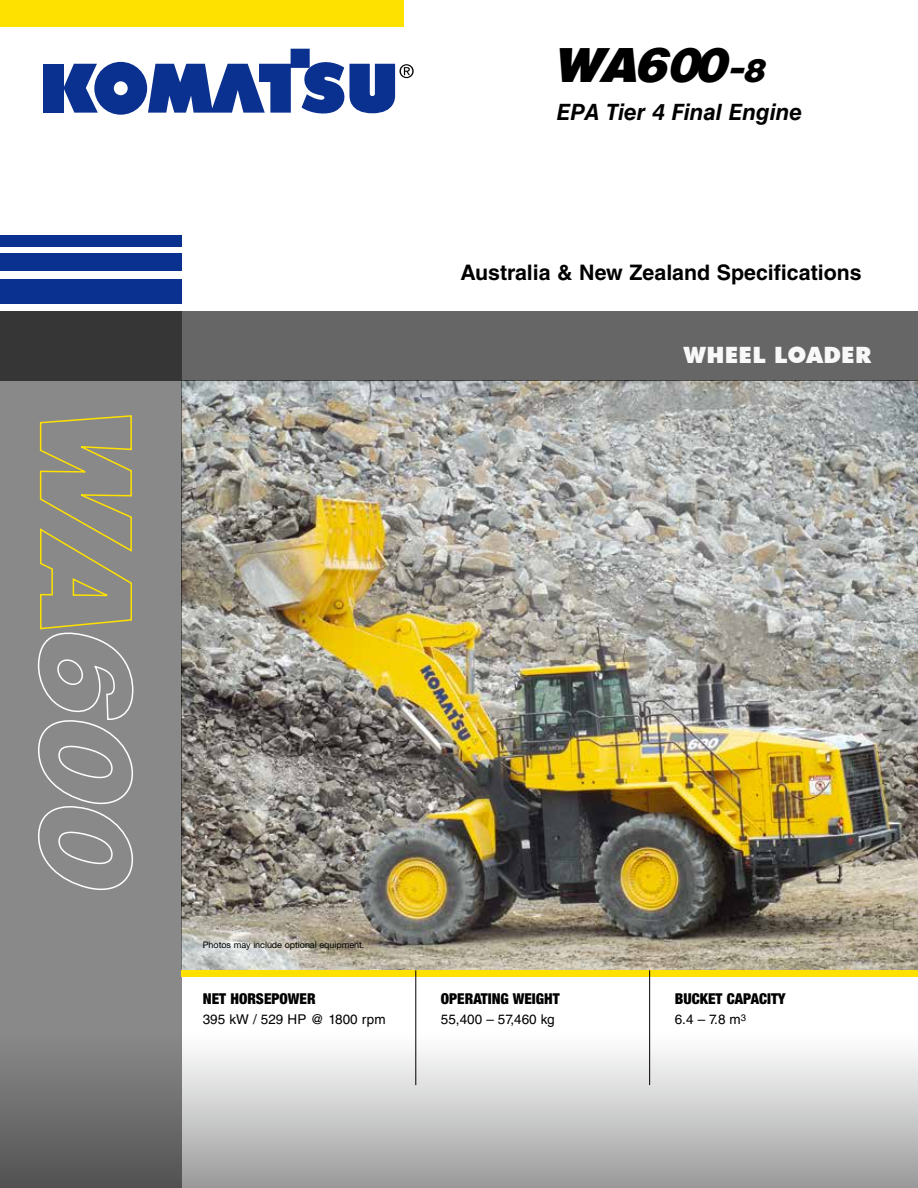
<style>
.page{position:relative;width:918px;height:1188px;background:#fff}
.page>*{position:absolute;margin:0;border:0;box-sizing:border-box;transform-origin:0 0}
.t1{font:italic 45px "Komatsu VI";letter-spacing:-.05em;color:#000}
.t2{font:italic 700 22.5px "Helvetica LT Std";letter-spacing:-.005em;color:#000}
.t3{font:900 22.5px "Futura BT";letter-spacing:.02em;color:#fff}
.t4{font:700 21.45px "Helvetica LT Std";color:#000}
.t5{font:900 condensed 15px "Helvetica Neue LT Std";color:#000}
.t6{font:13.5px "Helvetica LT Std";color:#000}
.t7{font:9px "Helvetica Neue LT Pro";letter-spacing:-.005em;color:#000}
.s1{font-size:30px}
</style>
<div class="page">
<img style="left:182px;top:380px;width:736px;height:590px">
<div style="left:0;top:311px;width:182px;height:877px;background:#898989"></div>
<div style="left:0;top:279px;width:182px;height:24px;background:#0b3190"></div>
<div style="left:0;top:235px;width:182px;height:12px;background:#0b3190"></div>
<div style="left:0;top:253px;width:182px;height:18px;background:#0b3190"></div>
<div style="left:182px;top:970px;width:736px;height:7px;background:#ffe100"></div>
<div style="left:43px;top:64px;width:20px;height:49px;background:#0b3190"></div>
<svg style="left:63px;top:49px;width:351px;height:66px"></svg>
<div style="left:0;top:0;width:404px;height:26px;background:#ffe100"></div>
<svg style="left:0;top:1034px;width:918px;height:154px"></svg>
<svg style="left:0;top:311px;width:918px;height:69px;background:#5c5c5c"></svg>
<svg style="left:37px;top:415px;width:97px;height:475px"></svg>
<hr style="left:415px;top:970px;width:1px;height:115px;background:#000">
<hr style="left:649px;top:970px;width:1px;height:115px;background:#000">
<h1 class="t1" style="left:559px;top:42px;width:209px">WA600<span class="s1">-8</span></h1>
<h2 class="t2" style="left:557px;top:98px;width:247px">EPA Tier 4 Final Engine</h2>
<h3 class="t4" style="left:460px;top:260px;width:403px">Australia &amp; New Zealand Specifications</h3>
<h2 class="t3" style="left:684px;top:342px;width:189px">WHEEL LOADER</h2>
<p class="t7" style="left:203px;top:940px;width:163px">Photos may include optional equipment.</p>
<p class="t5" style="left:203px;top:989px;width:114px">NET HORSEPOWER</p>
<p class="t6" style="left:203px;top:1011px;width:184px">395 kW / 529 HP @ 1800 rpm</p>
<p class="t5" style="left:441px;top:989px;width:120px">OPERATING WEIGHT</p>
<p class="t6" style="left:441px;top:1011px;width:115px">55,400 – 57,460 kg</p>
<p class="t5" style="left:675px;top:989px;width:112px">BUCKET CAPACITY</p>
<p class="t6" style="left:675px;top:1011px;width:73px">6.4 – 7.8 m<sup>3</sup></p>
</div>
